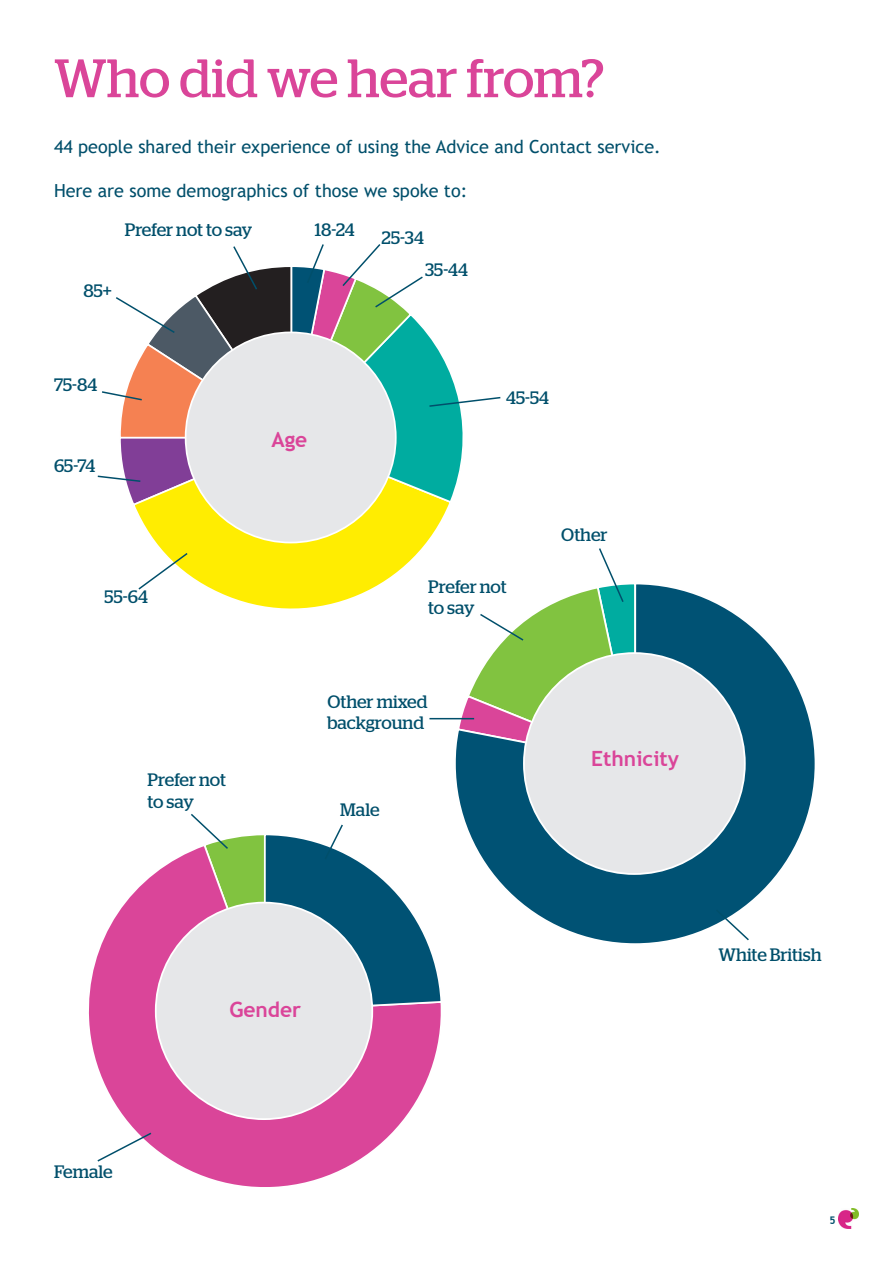
<style>
.page{position:relative;width:893px;height:1263px;background:#fff}
.page>*{position:absolute;margin:0;border:0;box-sizing:border-box;transform-origin:0 0}
.t1{font:54px "Stag";letter-spacing:-.005em;color:#da4599}
.t2{font:700 21px "Trebuchet MS";color:#da4599}
.t3{font:18px/21.6px "Stag";color:#004f6b}
.t4{font:18px "Trebuchet MS";color:#004f6b}
.t5{font:700 10.5px "Trebuchet MS";color:#004f6b}
</style>
<div class="page">
<img style="left:839px;top:1209px;width:20px;height:19px">
<svg style="left:135px;top:507px;width:313px;height:102px"></svg>
<div style="left:186px;top:332px;width:210px;height:210px;background:#e6e7e9;border-radius:50%"></div>
<svg style="left:137px;top:551px;width:52px;height:40px"></svg>
<svg style="left:97px;top:244px;width:404px;height:263px"></svg>
<svg style="left:453px;top:584px;width:362px;height:360px"></svg>
<div style="left:524px;top:653px;width:221px;height:221px;background:#e6e7e9;border-radius:50%"></div>
<svg style="left:456px;top:548px;width:182px;height:218px"></svg>
<hr style="left:429px;top:718px;width:45px;height:1px;background:#004f6b">
<svg style="left:714px;top:908px;width:36px;height:34px"></svg>
<svg style="left:88px;top:852px;width:353px;height:335px"></svg>
<div style="left:156px;top:903px;width:216px;height:216px;background:#e6e7e9;border-radius:50%"></div>
<svg style="left:96px;top:1131px;width:57px;height:32px"></svg>
<svg style="left:189px;top:814px;width:252px;height:199px"></svg>
<p class="t1" style="left:54px;top:47px;width:552px">Who did we hear from?</p>
<p class="t4" style="left:54px;top:136px;width:608px">44 people shared their experience of using the Advice and Contact service.</p>
<p class="t4" style="left:54px;top:179px;width:415px">Here are some demographics of those we spoke to:</p>
<p class="t3" style="left:315px;top:218px;width:41px">18-24</p>
<p class="t3" style="left:125px;top:218px;width:129px">Prefer not to say</p>
<p class="t3" style="left:382px;top:227px;width:44px">25-34</p>
<p class="t3" style="left:83px;top:280px;width:30px">85+</p>
<p class="t3" style="left:54px;top:373px;width:45px">75-84</p>
<p class="t3" style="left:54px;top:454px;width:43px">65-74</p>
<p class="t3" style="left:105px;top:586px;width:45px">55-64</p>
<p class="t3" style="left:148px;top:769px;width:80px">Prefer not</p>
<p class="t3" style="left:148px;top:790px;width:48px">to say</p>
<p class="t3" style="left:425px;top:259px;width:44px">35-44</p>
<p class="t2" style="left:271px;top:426px;width:37px">Age</p>
<p class="t3" style="left:506px;top:386px;width:44px">45-54</p>
<p class="t3" style="left:428px;top:575px;width:80px">Prefer not</p>
<p class="t3" style="left:428px;top:597px;width:48px">to say</p>
<p class="t3" style="left:561px;top:523px;width:48px">Other</p>
<p class="t3" style="left:327px;top:690px;width:102px">Other mixed background</p>
<p class="t3" style="left:340px;top:799px;width:41px">Male</p>
<p class="t2" style="left:591px;top:745px;width:89px">Ethnicity</p>
<p class="t2" style="left:229px;top:997px;width:73px">Gender</p>
<p class="t3" style="left:719px;top:943px;width:104px">White British</p>
<p class="t3" style="left:54px;top:1160px;width:60px">Female</p>
<p class="t5" style="left:829px;top:1214px;width:8px">5</p>
</div>
